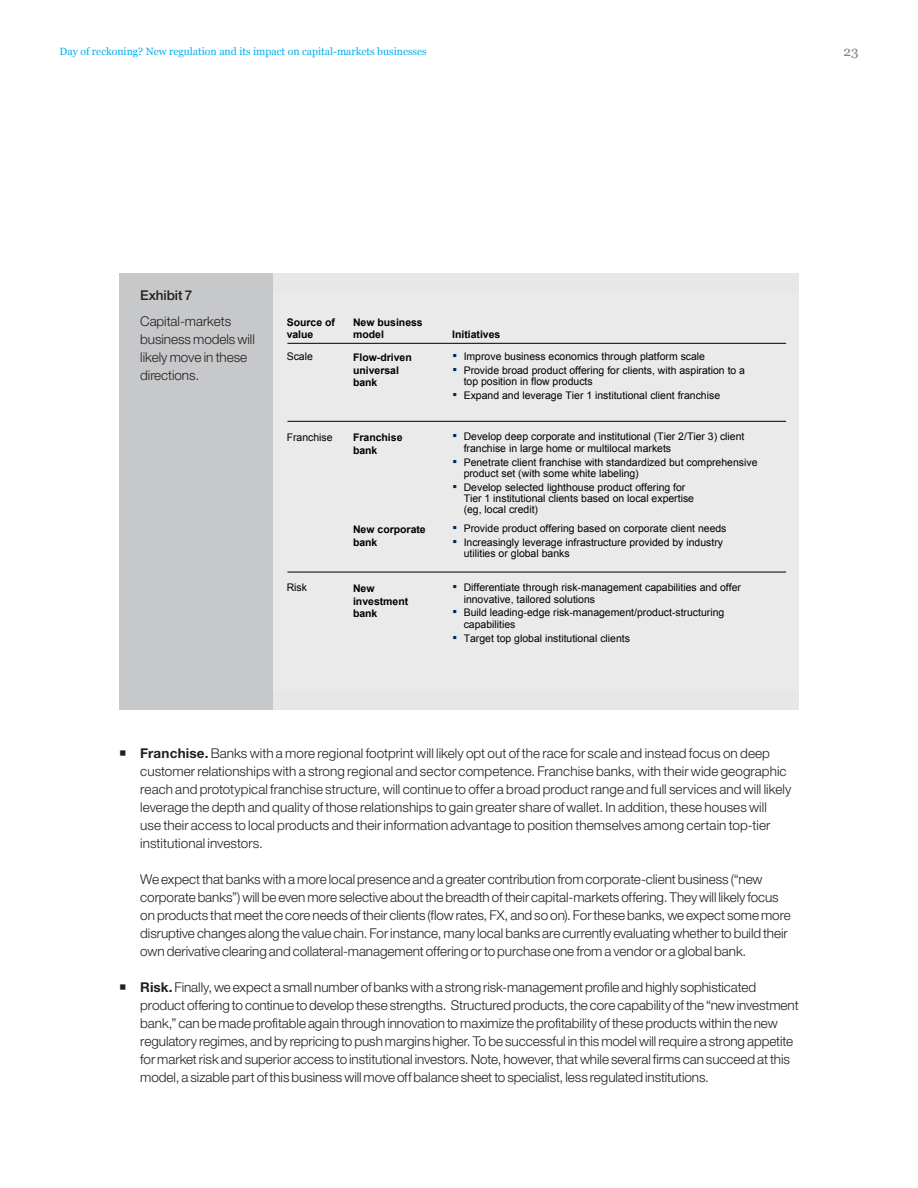
<style>
.page{position:relative;width:918px;height:1188px;background:#fff}
.page>*{position:absolute;margin:0;border:0;box-sizing:border-box;transform-origin:0 0}
.bullet_1{font:300 13.5px/18px "Helvetica Neue LT Std";letter-spacing:-.005em;color:#231f20}
.exhibit_title{font:300 13.5px/18px "Helvetica Neue LT Std";letter-spacing:-.005em;color:#231f20}
.exhibit_title-2{font:500 13.5px "Helvetica Neue LT Std";letter-spacing:-.005em;color:#231f20}
.t1{font:13.5px "Georgia";color:#808285}
.t2{font:10.5px/11.4px "Arial";color:#000}
.t3{font:700 10.5px/12.6px "Arial";color:#000}
.t4{font:10.5px "Georgia";color:#00aeef}
.s1{font-size:13.5px;color:#002960}
.s2{font-weight:700}
</style>
<div class="page">
<div style="left:119px;top:273px;width:154px;height:437px;background:#c7c8ca"></div>
<div style="left:273px;top:273px;width:526px;height:437px;background:#e6e7e9"></div>
<div style="left:273px;top:293px;width:526px;height:397px;background:#eaeaea"></div>
<hr style="left:288px;top:343px;width:498px;height:1px;background:#000">
<hr style="left:288px;top:421px;width:498px;height:1px;background:#000">
<hr style="left:288px;top:572px;width:498px;height:1px;background:#000">
<p class="t4" style="left:60px;top:46px;width:369px">Day of reckoning? New regulation and its impact on capital-markets businesses</p>
<p class="t1" style="left:843px;top:44px;width:16px">23</p>
<p class="exhibit_title-2" style="left:140px;top:287px;width:54px">Exhibit 7</p>
<p class="exhibit_title" style="left:140px;top:312px;width:116px">Capital-markets business models will likely move in these directions.</p>
<p class="t3" style="left:353px;top:316px;width:71px">New business model</p>
<p class="t3" style="left:287px;top:316px;width:50px">Source of value</p>
<p class="t2" style="left:287px;top:351px;width:28px">Scale</p>
<p class="t3" style="left:353px;top:352px;width:60px">Flow-driven universal bank</p>
<p class="t2" style="left:287px;top:432px;width:47px">Franchise</p>
<p class="t3" style="left:353px;top:432px;width:51px">Franchise bank</p>
<p class="t2" style="left:287px;top:582px;width:22px">Risk</p>
<p class="t3" style="left:353px;top:524px;width:74px">New corporate bank</p>
<p class="t3" style="left:353px;top:583px;width:57px">New investment bank</p>
<p class="t3" style="left:452px;top:329px;width:50px">Initiatives</p>
<p class="t2" style="left:452px;top:351px;width:254px"><span class="s1">▪</span> Improve business economics through platform scale</p>
<p class="t2" style="left:464px;top:365px;width:283px;text-indent:-11px"><span class="s1">▪</span> Provide broad product offering for clients, with aspiration to a top position in flow products</p>
<p class="t2" style="left:452px;top:390px;width:269px"><span class="s1">▪</span> Expand and leverage Tier 1 institutional client franchise</p>
<p class="t2" style="left:464px;top:431px;width:282px;text-indent:-11px"><span class="s1">▪</span> Develop deep corporate and institutional (Tier 2/Tier 3) client franchise in large home or multilocal markets</p>
<p class="t2" style="left:464px;top:456px;width:295px;text-indent:-11px"><span class="s1">▪</span> Penetrate client franchise with standardized but comprehensive product set (with some white labeling)</p>
<p class="t2" style="left:464px;top:482px;width:232px;text-indent:-11px"><span class="s1">▪</span> Develop selected lighthouse product offering for<br>Tier 1 institutional clients based on local expertise (eg, local credit)</p>
<p class="t2" style="left:452px;top:523px;width:276px"><span class="s1">▪</span> Provide product offering based on corporate client needs</p>
<p class="t2" style="left:464px;top:537px;width:261px;text-indent:-11px"><span class="s1">▪</span> Increasingly leverage infrastructure provided by industry utilities or global banks</p>
<p class="t2" style="left:464px;top:582px;width:279px;text-indent:-11px"><span class="s1">▪</span> Differentiate through risk-management capabilities and offer innovative, tailored solutions</p>
<p class="t2" style="left:464px;top:607px;width:262px;text-indent:-11px"><span class="s1">▪</span> Build leading-edge risk-management/product-structuring capabilities</p>
<p class="t2" style="left:452px;top:632px;width:179px"><span class="s1">▪</span> Target top global institutional clients</p>
<p class="bullet_1" style="left:140px;top:744px;width:653px"><span class="s2">Franchise.</span> Banks with a more regional footprint will likely opt out of the race for scale and instead focus on deep customer relationships with a strong regional and sector competence. Franchise banks, with their wide geographic reach and prototypical franchise structure, will continue to offer a broad product range and full services and will likely leverage the depth and quality of those relationships to gain greater share of wallet. In addition, these houses will<br>use their access to local products and their information advantage to position themselves among certain top-tier institutional investors.</p>
<p class="bullet_1" style="left:140px;top:870px;width:652px">We expect that banks with a more local presence and a greater contribution from corporate-client business (“new corporate banks”) will be even more selective about the breadth of their capital-markets offering. They will likely focus on products that meet the core needs of their clients (flow rates, FX, and so on). For these banks, we expect some more disruptive changes along the value chain. For instance, many local banks are currently evaluating whether to build their own derivative clearing and collateral-management offering or to purchase one from a vendor or a global bank.</p>
<p class="bullet_1" style="left:140px;top:978px;width:660px"><span class="s2">Risk.</span> Finally, we expect a small number of banks with a strong risk-management profile and highly sophisticated product offering to continue to develop these strengths. Structured products, the core capability of the “new investment bank,” can be made profitable again through innovation to maximize the profitability of these products within the new regulatory regimes, and by repricing to push margins higher. To be successful in this model will require a strong appetite for market risk and superior access to institutional investors. Note, however, that while several firms can succeed at this model, a sizable part of this business will move off balance sheet to specialist, less regulated institutions.</p>
</div>
